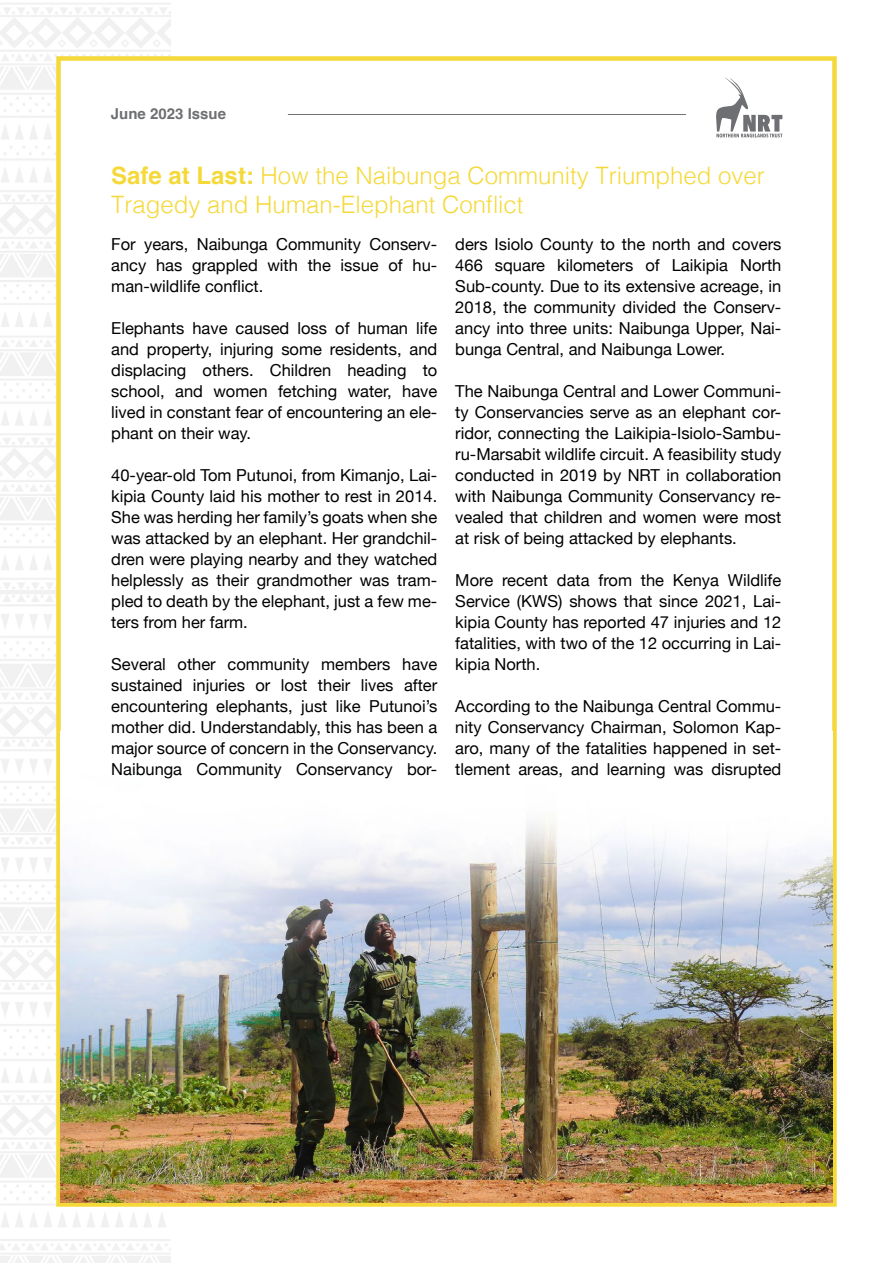
<style>
.page{position:relative;width:893px;height:1263px;background:#fff}
.page>*{position:absolute;margin:0;border:0;box-sizing:border-box;transform-origin:0 0}
.t1{font:300 24px/28.8px "Helvetica";color:#f5d93a}
.t2{font:16.5px/21px "Helvetica Neue";color:#000;text-align:justify}
.t3{font:700 15px "Helvetica";color:#6e6f72}
.s1{font-weight:700}
</style>
<div class="page">
<div style="left:56px;top:56px;width:781px;height:1151px;background:#fff;border:4px solid #f5d93a"></div>
<svg style="left:716px;top:78px;width:66px;height:59px"></svg>
<hr style="left:288px;top:114px;width:398px;height:1px;background:#6e6f72">
<img style="left:61px;top:820px;width:771px;height:382px">
<p class="t3" style="left:111px;top:105px;width:117px">June 2023 Issue</p>
<h1 class="t1" style="left:111px;top:159px;width:655px"><span class="s1">Safe at Last:</span> How the Naibunga Community Triumphed over<br>Tragedy and Human-Elephant Conflict</h1>
<p class="t2" style="left:111px;top:234px;width:328px">For years, Naibunga Community Conserv&shy;ancy has grappled with the issue of hu&shy;man-wildlife conflict.</p>
<p class="t2" style="left:111px;top:318px;width:328px">Elephants have caused loss of human life and property, injuring some residents, and displacing others. Children heading to school, and women fetching water, have lived in constant fear of encountering an ele&shy;phant on their way.</p>
<p class="t2" style="left:111px;top:465px;width:328px">40-year-old Tom Putunoi, from Kimanjo, Lai&shy;kipia County laid his mother to rest in 2014.<br>She was herding her family’s goats when she was attacked by an elephant. Her grandchil&shy;dren were playing nearby and they watched helplessly as their grandmother was tram&shy;pled to death by the elephant, just a few me&shy;ters from her farm.</p>
<p class="t2" style="left:111px;top:654px;width:328px">Several other community members have sustained injuries or lost their lives after encountering elephants, just like Putunoi’s mother did. Understandably, this has been a major source of concern in the Conservancy.<br>Naibunga Community Conservancy bor-</p>
<p class="t2" style="left:455px;top:234px;width:328px">ders Isiolo County to the north and covers 466 square kilometers of Laikipia North Sub-county. Due to its extensive acreage, in 2018, the community divided the Conserv&shy;ancy into three units: Naibunga Upper, Nai&shy;bunga Central, and Naibunga Lower.</p>
<p class="t2" style="left:455px;top:381px;width:328px">The Naibunga Central and Lower Communi&shy;ty Conservancies serve as an elephant cor&shy;ridor, connecting the Laikipia-Isiolo-Sambu&shy;ru-Marsabit wildlife circuit. A feasibility study conducted in 2019 by NRT in collaboration with Naibunga Community Conservancy re&shy;vealed that children and women were most at risk of being attacked by elephants.</p>
<p class="t2" style="left:455px;top:570px;width:328px">More recent data from the Kenya Wildlife Service (KWS) shows that since 2021, Lai&shy;kipia County has reported 47 injuries and 12 fatalities, with two of the 12 occurring in Lai&shy;kipia North.</p>
<p class="t2" style="left:455px;top:696px;width:328px">According to the Naibunga Central Commu&shy;nity Conservancy Chairman, Solomon Kap&shy;aro, many of the fatalities happened in set&shy;tlement areas, and learning was disrupted</p>
</div>
